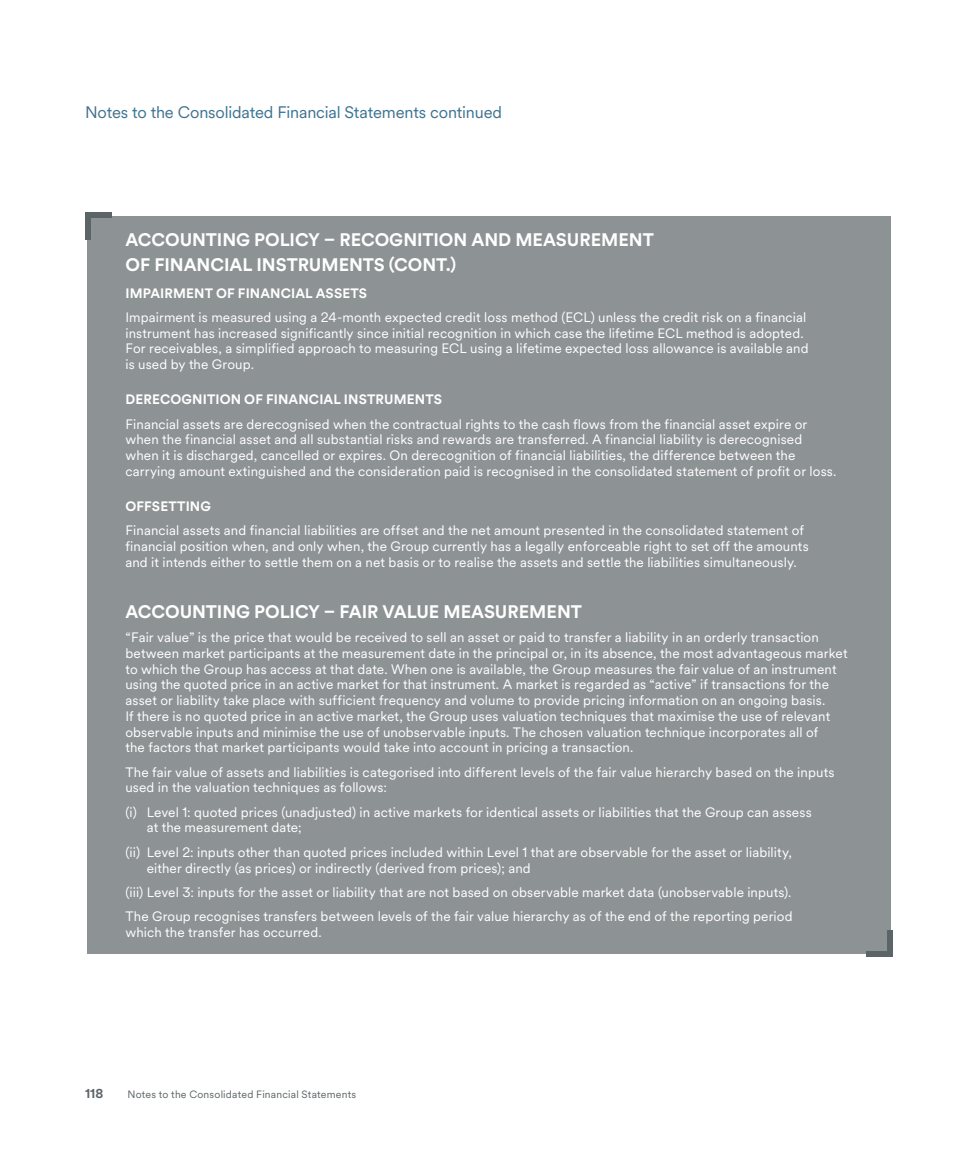
<style>
.page{position:relative;width:978px;height:1149px;background:#fff}
.page>*{position:absolute;margin:0;border:0;box-sizing:border-box;transform-origin:0 0}
.t1{font:700 18px/25.5px "Nearmap Circular";color:#fff}
.t2{font:16.5px "Nearmap Circular";letter-spacing:-.01em;color:#3d7391}
.t3{font:13.5px/15.8px "Nearmap Circular";letter-spacing:.01em;color:#fff}
.t4{font:700 13.5px "Nearmap Circular";letter-spacing:.01em;color:#fff}
.t5{font:700 12.75px "Nearmap Circular";color:#5d6467}
.t6{font:10.5px "Nearmap Circular";letter-spacing:.02em;color:#5d6467}
</style>
<div class="page">
<div style="left:87px;top:216px;width:804px;height:737px;background:#8d9294"></div>
<div style="left:85px;top:213px;width:5px;height:26px;background:#5d6467"></div>
<div style="left:85px;top:213px;width:27px;height:5px;background:#5d6467"></div>
<div style="left:888px;top:929px;width:5px;height:27px;background:#5d6467"></div>
<div style="left:866px;top:951px;width:27px;height:5px;background:#5d6467"></div>
<p class="t2" style="left:85px;top:101px;width:419px">Notes to the Consolidated Financial Statements continued</p>
<h1 class="t1" style="left:126px;top:226px;width:530px">ACCOUNTING POLICY – RECOGNITION AND MEASUREMENT<br>OF FINANCIAL INSTRUMENTS (CONT.)</h1>
<p class="t4" style="left:126px;top:283px;width:243px">IMPAIRMENT OF FINANCIAL ASSETS</p>
<p class="t3" style="left:125px;top:309px;width:685px">Impairment is measured using a 24‑month expected credit loss method (ECL) unless the credit risk on a financial instrument has increased significantly since initial recognition in which case the lifetime ECL method is adopted.<br>For receivables, a simplified approach to measuring ECL using a lifetime expected loss allowance is available and is used by the Group.</p>
<p class="t4" style="left:126px;top:390px;width:318px">DERECOGNITION OF FINANCIAL INSTRUMENTS</p>
<p class="t3" style="left:125px;top:415px;width:713px">Financial assets are derecognised when the contractual rights to the cash flows from the financial asset expire or when the financial asset and all substantial risks and rewards are transferred. A financial liability is derecognised when it is discharged, cancelled or expires. On derecognition of financial liabilities, the difference between the carrying amount extinguished and the consideration paid is recognised in the consolidated statement of profit or loss.</p>
<p class="t4" style="left:126px;top:496px;width:87px">OFFSETTING</p>
<p class="t3" style="left:125px;top:522px;width:685px">Financial assets and financial liabilities are offset and the net amount presented in the consolidated statement of financial position when, and only when, the Group currently has a legally enforceable right to set off the amounts and it intends either to settle them on a net basis or to realise the assets and settle the liabilities simultaneously.</p>
<h1 class="t1" style="left:126px;top:597px;width:458px">ACCOUNTING POLICY – FAIR VALUE MEASUREMENT</h1>
<p class="t3" style="left:125px;top:628px;width:724px">“Fair value” is the price that would be received to sell an asset or paid to transfer a liability in an orderly transaction between market participants at the measurement date in the principal or, in its absence, the most advantageous market to which the Group has access at that date. When one is available, the Group measures the fair value of an instrument using the quoted price in an active market for that instrument. A market is regarded as “active” if transactions for the asset or liability take place with sufficient frequency and volume to provide pricing information on an ongoing basis.<br>If there is no quoted price in an active market, the Group uses valuation techniques that maximise the use of relevant observable inputs and minimise the use of unobservable inputs. The chosen valuation technique incorporates all of<br>the factors that market participants would take into account in pricing a transaction.</p>
<p class="t3" style="left:125px;top:763px;width:711px">The fair value of assets and liabilities is categorised into different levels of the fair value hierarchy based on the inputs used in the valuation techniques as follows:</p>
<p class="t3" style="left:147px;top:803px;width:667px;text-indent:-21px">(i) Level 1: quoted prices (unadjusted) in active markets for identical assets or liabilities that the Group can assess at the measurement date;</p>
<p class="t3" style="left:147px;top:843px;width:647px;text-indent:-21px">(ii) Level 2: inputs other than quoted prices included within Level 1 that are observable for the asset or liability, either directly (as prices) or indirectly (derived from prices); and</p>
<p class="t3" style="left:125px;top:879px;width:669px;line-height:24.3px">(iii) Level 3: inputs for the asset or liability that are not based on observable market data (unobservable inputs).<br>The Group recognises transfers between levels of the fair value hierarchy as of the end of the reporting period</p>
<p class="t3" style="left:125px;top:923px;width:198px">which the transfer has occurred.</p>
<p class="t5" style="left:85px;top:1084px;width:20px">118</p>
<p class="t6" style="left:128px;top:1086px;width:230px">Notes to the Consolidated Financial Statements</p>
</div>
